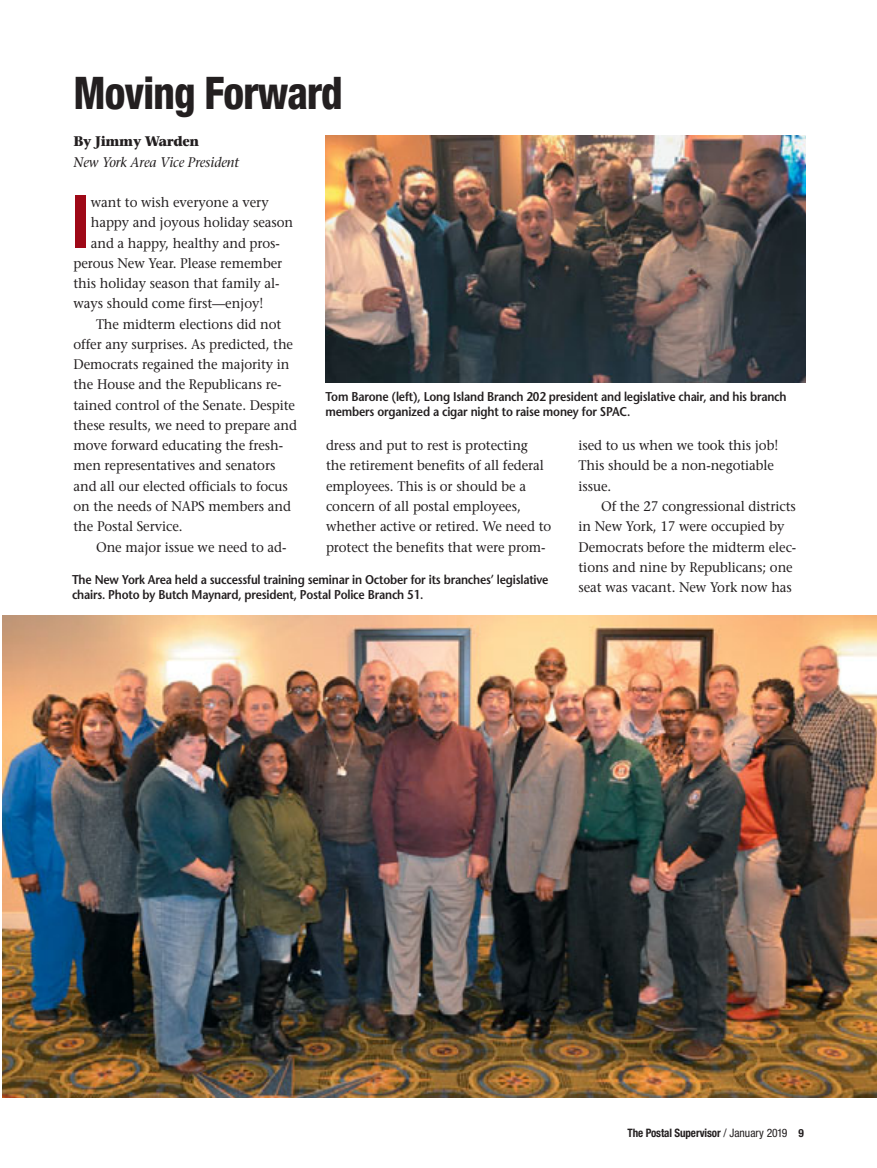
<style>
.page{position:relative;width:877px;height:1168px;background:#fff}
.page>*{position:absolute;margin:0;border:0;box-sizing:border-box;transform-origin:0 0}
.t1{font:800 condensed 73.5px "Helvetica Neue";color:#9e0817;scale:.85 1}
.t2{font:800 condensed 45px "Helvetica Neue";letter-spacing:-.02em;color:#231f20;scale:.92 1}
.t3{font:13.8px/20.2px "Stone Serif";letter-spacing:-.005em;color:#231f20;scale:.95 1}
.t4{font:italic 13.8px "Stone Serif";letter-spacing:-.005em;color:#231f20;scale:.95 1}
.t5{font:700 13.8px "Stone Serif";letter-spacing:-.025em;color:#231f20;scale:.95 1}
.t6{font:600 12.75px/15.5px "Stone Sans";letter-spacing:-.015em;color:#231f20;scale:.9 1}
.t7{font:700 condensed 11.7px "Helvetica Neue";letter-spacing:-.01em;color:#231f20;scale:.95 1}
.s1{font-weight:400}
.s2{font-size:11.25px}
</style>
<div class="page">
<img style="left:2px;top:615px;width:875px;height:482px">
<img style="left:326px;top:135px;width:480px;height:247px">
<h2 class="t2" style="left:74px;top:76px;width:294px">Moving Forward</h2>
<p class="t5" style="left:74px;top:136px;width:134px">By Jimmy Warden</p>
<p class="t4" style="left:74px;top:156px;width:176px">New York Area Vice President</p>
<p class="t3" style="left:91px;top:194px;width:189px">want to wish everyone a very</p>
<p class="t3" style="left:91px;top:214px;width:215px">happy and joyous holiday season</p>
<p class="t3" style="left:91px;top:234px;width:201px">and a happy, healthy and pros-</p>
<p class="t3" style="left:74px;top:254px;width:221px">perous New Year. Please remember</p>
<p class="t3" style="left:74px;top:275px;width:218px">this holiday season that family al-</p>
<p class="t3" style="left:74px;top:295px;width:201px">ways should come first—enjoy!</p>
<p class="t3" style="left:96px;top:315px;width:197px">The midterm elections did not</p>
<p class="t3" style="left:74px;top:335px;width:233px">offer any surprises. As predicted, the</p>
<p class="t3" style="left:74px;top:356px;width:229px">Democrats regained the majority in</p>
<p class="t3" style="left:74px;top:376px;width:221px">the House and the Republicans re-</p>
<p class="t3" style="left:74px;top:396px;width:235px">tained control of the Senate. Despite</p>
<p class="t3" style="left:74px;top:416px;width:237px">these results, we need to prepare and</p>
<p class="t3" style="left:74px;top:437px;width:222px">move forward educating the fresh-</p>
<p class="t3" style="left:74px;top:457px;width:214px">men representatives and senators</p>
<p class="t3" style="left:74px;top:477px;width:227px">and all our elected officials to focus</p>
<p class="t3" style="left:74px;top:497px;width:230px">on the needs of NAPS members and</p>
<p class="t3" style="left:74px;top:518px;width:116px">the Postal Service.</p>
<p class="t3" style="left:96px;top:538px;width:202px">One major issue we need to ad-</p>
<h1 class="t1" style="left:72px;top:195px;width:22px">I</h1>
<p class="t6" style="left:326px;top:390px;width:514px">Tom Barone (left), Long Island Branch 202 president and legislative chair, and his branch members organized a cigar night to raise money for SPAC.</p>
<p class="t3" style="left:326px;top:437px;width:239px">dress and put to rest is protecting the retirement benefits of all federal employees. This is or should be a concern of all postal employees, whether active or retired. We need to protect the benefits that were prom-</p>
<p class="t3" style="left:579px;top:437px;width:212px">ised to us when we took this job!<br>This should be a non-negotiable issue.</p>
<p class="t3" style="left:579px;top:497px;width:231px;text-indent:23px">Of the 27 congressional districts in New York, 17 were occupied by Democrats before the midterm elec&shy;tions and nine by Republicans; one seat was vacant. New York now has</p>
<p class="t6" style="left:72px;top:573px;width:531px">The New York Area held a successful training seminar in October for its branches’ legislative chairs. Photo by Butch Maynard, president, Postal Police Branch 51.</p>
<p class="t7" style="left:628px;top:1128px;width:187px">The Postal Supervisor <span class="s1">/ January 2019</span> <span class="s2">9</span></p>
</div>
